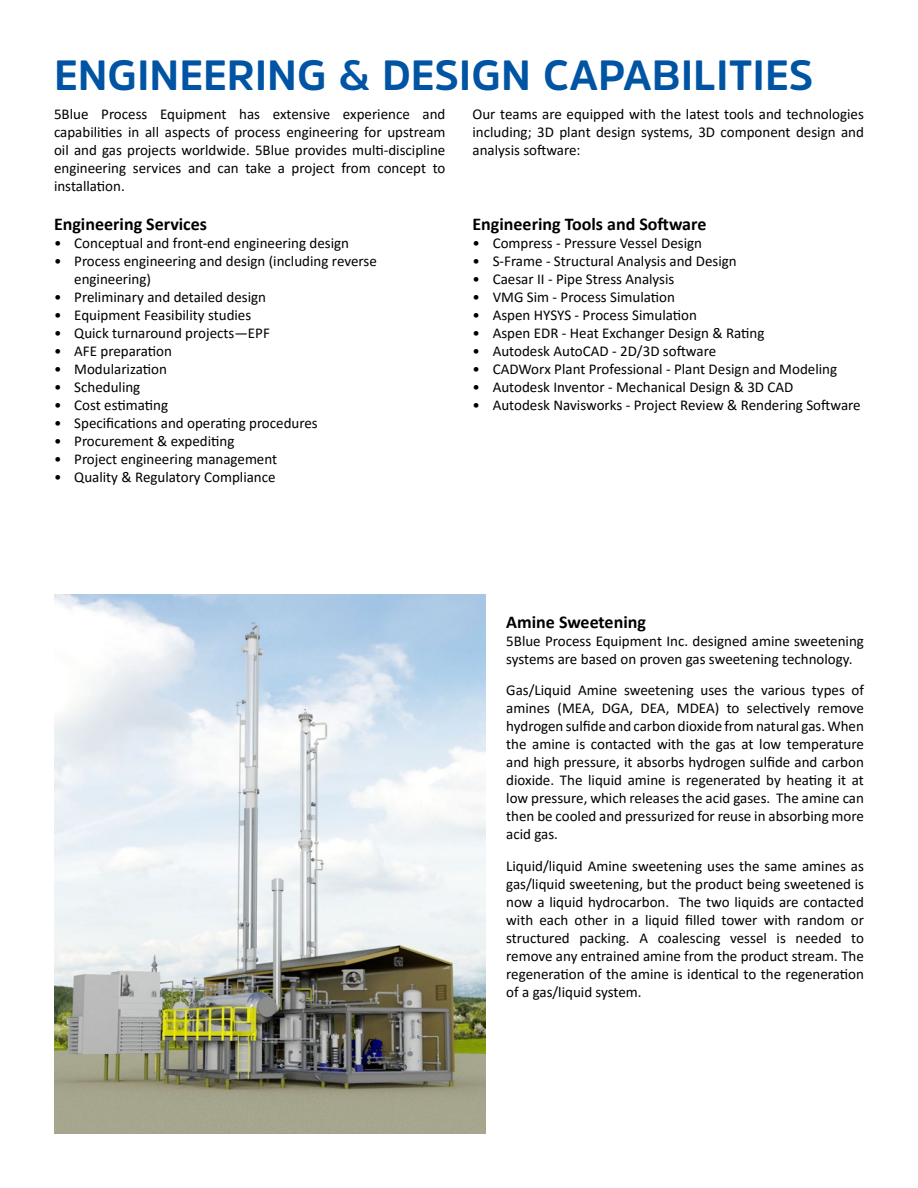
<style>
.page{position:relative;width:918px;height:1188px;background:#fff}
.page>*{position:absolute;margin:0;border:0;box-sizing:border-box;transform-origin:0 0}
._5Blue_Heading{font:700 42px "Amsi Pro";color:#0054a3}
.BodyHeading{font:700 18px "Calibri";color:#000}
._5Blue_Body{font:15px/18px "Calibri";color:#000;text-align:justify}
</style>
<div class="page">
<img style="left:54px;top:594px;width:432px;height:540px">
<p class="_5Blue_Heading" style="left:54px;top:46px;width:761px">ENGINEERING &amp; DESIGN CAPABILITIES</p>
<p class="_5Blue_Body" style="left:54px;top:105px;width:393px">5Blue Process Equipment has extensive experience and capabilities in all aspects of process engineering for upstream oil and gas projects worldwide. 5Blue provides multi-discipline engineering services and can take a project from concept to installation.</p>
<p class="_5Blue_Body" style="left:472px;top:105px;width:393px">Our teams are equipped with the latest tools and technologies including; 3D plant design systems, 3D component design and analysis software:</p>
<p class="BodyHeading" style="left:54px;top:211px;width:155px">Engineering Services</p>
<p class="_5Blue_Body" style="left:54px;top:233px;width:297px">• Conceptual and front-end engineering design</p>
<p class="_5Blue_Body" style="left:74px;top:251px;width:304px;text-indent:-20px">• Process engineering and design (including reverse engineering)</p>
<p class="_5Blue_Body" style="left:54px;top:287px;width:214px">• Preliminary and detailed design</p>
<p class="_5Blue_Body" style="left:54px;top:305px;width:199px">• Equipment Feasibility studies</p>
<p class="_5Blue_Body" style="left:54px;top:323px;width:217px">• Quick turnaround projects—EPF</p>
<p class="_5Blue_Body" style="left:54px;top:341px;width:120px">• AFE preparation</p>
<p class="_5Blue_Body" style="left:54px;top:359px;width:114px">• Modularization</p>
<p class="_5Blue_Body" style="left:54px;top:377px;width:88px">• Scheduling</p>
<p class="_5Blue_Body" style="left:54px;top:395px;width:116px">• Cost estimating</p>
<p class="_5Blue_Body" style="left:54px;top:413px;width:265px">• Specifications and operating procedures</p>
<p class="_5Blue_Body" style="left:54px;top:431px;width:182px">• Procurement &amp; expediting</p>
<p class="_5Blue_Body" style="left:54px;top:449px;width:225px">• Project engineering management</p>
<p class="_5Blue_Body" style="left:54px;top:467px;width:223px">• Quality &amp; Regulatory Compliance</p>
<p class="BodyHeading" style="left:472px;top:211px;width:235px">Engineering Tools and Software</p>
<p class="_5Blue_Body" style="left:472px;top:233px;width:231px">• Compress - Pressure Vessel Design</p>
<p class="_5Blue_Body" style="left:472px;top:251px;width:266px">• S-Frame - Structural Analysis and Design</p>
<p class="_5Blue_Body" style="left:472px;top:269px;width:203px">• Caesar II - Pipe Stress Analysis</p>
<p class="_5Blue_Body" style="left:472px;top:287px;width:204px">• VMG Sim - Process Simulation</p>
<p class="_5Blue_Body" style="left:472px;top:305px;width:226px">• Aspen HYSYS - Process Simulation</p>
<p class="_5Blue_Body" style="left:472px;top:323px;width:293px">• Aspen EDR - Heat Exchanger Design &amp; Rating</p>
<p class="_5Blue_Body" style="left:472px;top:341px;width:245px">• Autodesk AutoCAD - 2D/3D software</p>
<p class="_5Blue_Body" style="left:472px;top:359px;width:366px">• CADWorx Plant Professional - Plant Design and Modeling</p>
<p class="_5Blue_Body" style="left:472px;top:377px;width:322px">• Autodesk Inventor - Mechanical Design &amp; 3D CAD</p>
<p class="_5Blue_Body" style="left:472px;top:395px;width:390px">• Autodesk Navisworks - Project Review &amp; Rendering Software</p>
<p class="BodyHeading" style="left:506px;top:609px;width:141px">Amine Sweetening</p>
<p class="_5Blue_Body" style="left:506px;top:631px;width:359px">5Blue Process Equipment Inc. designed amine sweetening systems are based on proven gas sweetening technology.</p>
<p class="_5Blue_Body" style="left:506px;top:681px;width:359px">Gas/Liquid Amine sweetening uses the various types of amines (MEA, DGA, DEA, MDEA) to selectively remove hydrogen sulfide and carbon dioxide from natural gas. When the amine is contacted with the gas at low temperature and high pressure, it absorbs hydrogen sulfide and carbon dioxide. The liquid amine is regenerated by heating it at low pressure, which releases the acid gases. The amine can then be cooled and pressurized for reuse in absorbing more acid gas.</p>
<p class="_5Blue_Body" style="left:506px;top:856px;width:359px">Liquid/liquid Amine sweetening uses the same amines as gas/liquid sweetening, but the product being sweetened is now a liquid hydrocarbon. The two liquids are contacted with each other in a liquid filled tower with random or structured packing. A coalescing vessel is needed to remove any entrained amine from the product stream. The regeneration of the amine is identical to the regeneration of a gas/liquid system.</p>
</div>
